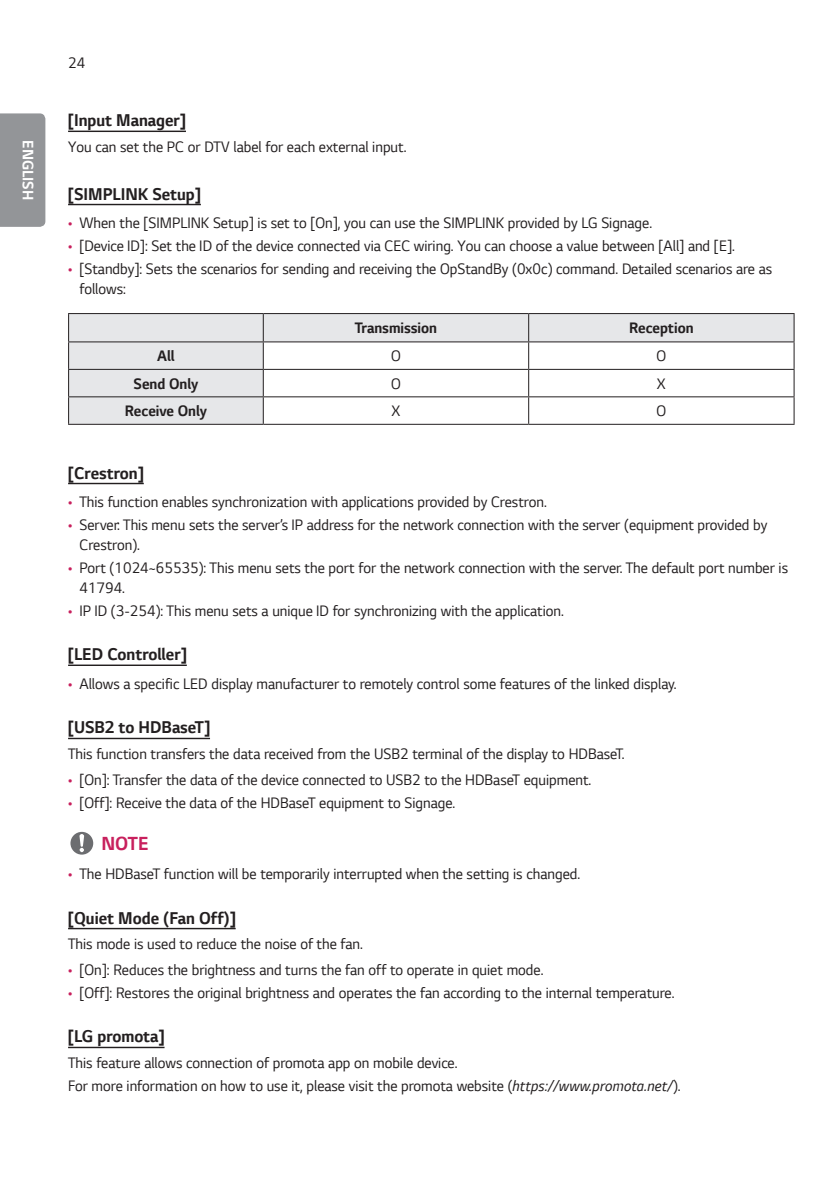
<style>
.page{position:relative;width:840px;height:1191px;background:#fff}
.page>*{position:absolute;margin:0;border:0;box-sizing:border-box;transform-origin:0 0}
.Warning{font:700 20px "LG Smart";color:#c8205d;scale:.95 1}
.Title4{font:700 18px "LG Smart";color:#231f20;scale:.95 1}
.Body{font:16px/20px "LG Smart";color:#231f20;scale:.95 1}
.Body_Bold_Center{font:700 16px "LG Smart";color:#231f20;scale:.95 1}
.t1{font:700 16px "LG Smart";color:#fff;scale:.95 1}
.Body_Center{font:16px "LG Smart";color:#231f20;scale:.95 1}
.s1{color:#c8205d}
.s2{font-style:italic}
</style>
<div class="page">
<div style="left:0;top:113px;width:45px;height:114px;background:#939598"></div>
<hr style="left:68px;top:131px;width:118px;height:1px;background:#231f20">
<hr style="left:68px;top:204px;width:133px;height:1px;background:#231f20">
<hr style="left:68px;top:483px;width:76px;height:1px;background:#231f20">
<hr style="left:68px;top:664px;width:119px;height:2px;background:#231f20">
<hr style="left:68px;top:737px;width:142px;height:2px;background:#231f20">
<hr style="left:68px;top:928px;width:167px;height:1px;background:#231f20">
<hr style="left:68px;top:1046px;width:96px;height:2px;background:#231f20">
<svg style="left:69px;top:314px;width:724px;height:110px"></svg>
<hr style="left:68px;top:313px;width:195px;height:1px;background:#231f20">
<hr style="left:263px;top:313px;width:265px;height:1px;background:#231f20">
<hr style="left:528px;top:313px;width:266px;height:1px;background:#231f20">
<hr style="left:68px;top:341px;width:195px;height:1px;background:#231f20">
<hr style="left:263px;top:341px;width:265px;height:1px;background:#231f20">
<hr style="left:528px;top:341px;width:266px;height:1px;background:#231f20">
<hr style="left:68px;top:369px;width:195px;height:1px;background:#231f20">
<hr style="left:263px;top:369px;width:265px;height:1px;background:#231f20">
<hr style="left:528px;top:369px;width:266px;height:1px;background:#231f20">
<hr style="left:68px;top:396px;width:195px;height:1px;background:#231f20">
<svg style="left:68px;top:314px;width:1px;height:110px"></svg>
<hr style="left:263px;top:396px;width:265px;height:1px;background:#231f20">
<svg style="left:262px;top:314px;width:1px;height:110px"></svg>
<hr style="left:528px;top:396px;width:266px;height:1px;background:#231f20">
<svg style="left:528px;top:314px;width:1px;height:110px"></svg>
<svg style="left:793px;top:314px;width:1px;height:110px"></svg>
<hr style="left:68px;top:424px;width:195px;height:1px;background:#231f20">
<hr style="left:263px;top:424px;width:265px;height:1px;background:#231f20">
<hr style="left:528px;top:424px;width:266px;height:1px;background:#231f20">
<svg style="left:70px;top:832px;width:23px;height:22px"></svg>
<p class="t1" style="left:39px;top:140px;width:65px;rotate:90deg">ENGLISH</p>
<p class="Body" style="left:68px;top:52px;width:20px">24</p>
<p class="Title4" style="left:68px;top:108px;width:125px">[Input Manager]</p>
<p class="Body" style="left:68px;top:136px;width:357px">You can set the PC or DTV label for each external input.</p>
<p class="Title4" style="left:68px;top:181px;width:141px">[SIMPLINK Setup]</p>
<p class="Body" style="left:68px;top:212px;width:616px"><span class="s1">•</span> When the [SIMPLINK Setup] is set to [On], you can use the SIMPLINK provided by LG Signage.</p>
<p class="Body" style="left:68px;top:235px;width:703px"><span class="s1">•</span> [Device ID]: Set the ID of the device connected via CEC wiring. You can choose a value between [All] and [E].</p>
<p class="Body" style="left:79px;top:258px;width:730px;text-indent:-11px"><span class="s1">•</span> [Standby]: Sets the scenarios for sending and receiving the OpStandBy (0x0c) command. Detailed scenarios are as follows:</p>
<p class="Body_Bold_Center" style="left:355px;top:317px;width:88px">Transmission</p>
<p class="Body_Bold_Center" style="left:628px;top:317px;width:69px">Reception</p>
<p class="Body_Bold_Center" style="left:157px;top:345px;width:20px">All</p>
<p class="Body_Center" style="left:391px;top:345px;width:12px">O</p>
<p class="Body_Center" style="left:656px;top:345px;width:12px">O</p>
<p class="Body_Bold_Center" style="left:133px;top:373px;width:69px">Send Only</p>
<p class="Body_Center" style="left:391px;top:373px;width:12px">O</p>
<p class="Body_Center" style="left:656px;top:373px;width:11px">X</p>
<p class="Body_Bold_Center" style="left:125px;top:400px;width:88px">Receive Only</p>
<p class="Body_Center" style="left:391px;top:400px;width:11px">X</p>
<p class="Body_Center" style="left:656px;top:400px;width:12px">O</p>
<p class="Title4" style="left:68px;top:460px;width:81px">[Crestron]</p>
<p class="Body" style="left:68px;top:491px;width:505px"><span class="s1">•</span> This function enables synchronization with applications provided by Crestron.</p>
<p class="Body" style="left:79px;top:514px;width:725px;text-indent:-11px"><span class="s1">•</span> Server: This menu sets the server’s IP address for the network connection with the server (equipment provided by<br>Crestron).</p>
<p class="Body" style="left:79px;top:557px;width:747px;text-indent:-11px"><span class="s1">•</span> Port (1024~65535): This menu sets the port for the network connection with the server. The default port number is<br>41794.</p>
<p class="Body" style="left:68px;top:600px;width:523px"><span class="s1">•</span> IP ID (3-254): This menu sets a unique ID for synchronizing with the application.</p>
<p class="Title4" style="left:68px;top:642px;width:126px">[LED Controller]</p>
<p class="Body" style="left:68px;top:673px;width:641px"><span class="s1">•</span> Allows a specific LED display manufacturer to remotely control some features of the linked display.</p>
<p class="Title4" style="left:68px;top:715px;width:151px">[USB2 to HDBaseT]</p>
<p class="Body" style="left:68px;top:743px;width:587px">This function transfers the data received from the USB2 terminal of the display to HDBaseT.</p>
<p class="Body" style="left:68px;top:769px;width:552px"><span class="s1">•</span> [On]: Transfer the data of the device connected to USB2 to the HDBaseT equipment.</p>
<p class="Body" style="left:68px;top:792px;width:409px"><span class="s1">•</span> [Off]: Receive the data of the HDBaseT equipment to Signage.</p>
<p class="Warning" style="left:101px;top:830px;width:51px">NOTE</p>
<p class="Body" style="left:68px;top:863px;width:540px"><span class="s1">•</span> The HDBaseT function will be temporarily interrupted when the setting is changed.</p>
<p class="Title4" style="left:68px;top:905px;width:178px">[Quiet Mode (Fan Off)]</p>
<p class="Body" style="left:68px;top:933px;width:312px">This mode is used to reduce the noise of the fan.</p>
<p class="Body" style="left:68px;top:959px;width:501px"><span class="s1">•</span> [On]: Reduces the brightness and turns the fan off to operate in quiet mode.</p>
<p class="Body" style="left:68px;top:982px;width:639px"><span class="s1">•</span> [Off]: Restores the original brightness and operates the fan according to the internal temperature.</p>
<p class="Title4" style="left:68px;top:1024px;width:103px">[LG promota]</p>
<p class="Body" style="left:68px;top:1052px;width:411px">This feature allows connection of promota app on mobile device.</p>
<p class="Body" style="left:68px;top:1075px;width:646px">For more information on how to use it, please visit the promota website (<span class="s2">https://www.promota.net/</span>).</p>
</div>
